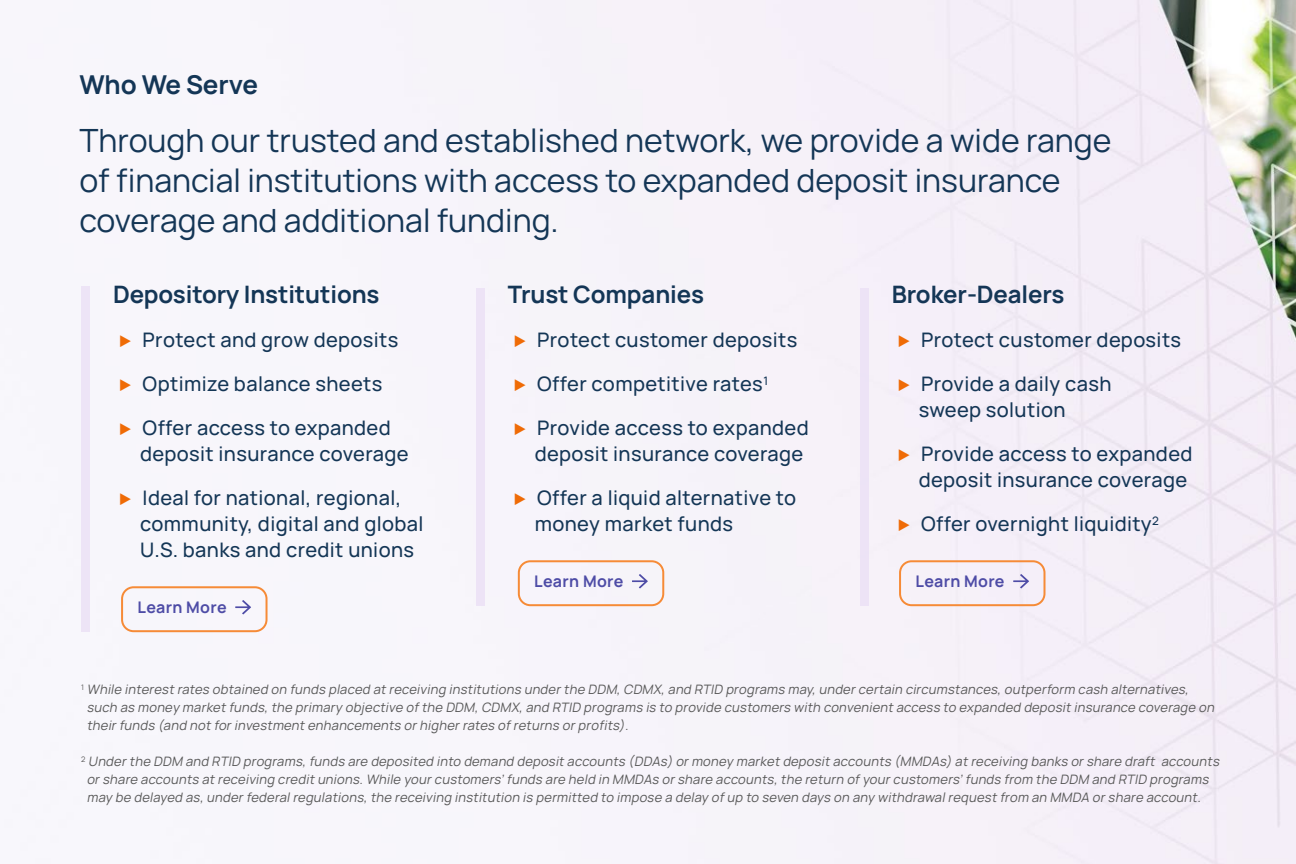
<style>
.page{position:relative;width:1296px;height:864px;background:#fff}
.page>*{position:absolute;margin:0;border:0;box-sizing:border-box;transform-origin:0 0}
.P_-_Intro{font:32px/40px "Manrope";color:#143656}
.Section_Title{font:700 26px "Manrope";letter-spacing:-.005em;color:#143656}
.Section_Title-2{font:700 24px "Manrope";letter-spacing:-.005em;color:#143656}
.Bulleted_List{font:500 20px/26px "Manrope";letter-spacing:.02em;color:#143656}
.t1{font:700 16px "Manrope";letter-spacing:.02em;color:#4e4ca6}
.Disclaimer_Text{font:italic 13px/18px "Manrope";color:#595959}
.s1{font-family:"Sarabun";font-weight:400;color:#ef6b06}
</style>
<div class="page">
<div style="left:81px;top:0;width:1215px;height:864px;background:#f6f3f9"></div>
<div style="left:81px;top:287px;width:9px;height:345px;background:#ece2f6"></div>
<div style="left:860px;top:288px;width:8px;height:318px;background:#ece2f6"></div>
<div style="left:476px;top:288px;width:8px;height:318px;background:#ece2f6"></div>
<svg style="left:235px;top:600px;width:16px;height:14px"></svg>
<div style="left:121px;top:586px;width:147px;height:46px;border:2px solid #f68b37;border-radius:12px"></div>
<svg style="left:632px;top:574px;width:16px;height:14px"></svg>
<div style="left:518px;top:560px;width:146px;height:46px;border:2px solid #f68b37;border-radius:12px"></div>
<svg style="left:1013px;top:574px;width:16px;height:14px"></svg>
<div style="left:899px;top:560px;width:147px;height:46px;border:2px solid #f68b37;border-radius:12px"></div>
<p class="Section_Title" style="left:79px;top:62px;width:180px">Who We Serve</p>
<p class="P_-_Intro" style="left:79px;top:118px;width:1034px">Through our trusted and established network, we provide a wide range of financial institutions with access to expanded deposit insurance coverage and additional funding.</p>
<p class="Section_Title-2" style="left:113px;top:275px;width:268px">Depository Institutions</p>
<p class="Bulleted_List" style="left:119px;top:326px;width:281px"><span class="s1">▶</span> Protect and grow deposits</p>
<p class="Bulleted_List" style="left:119px;top:370px;width:265px"><span class="s1">▶</span> Optimize balance sheets</p>
<p class="Bulleted_List" style="left:140px;top:414px;width:270px;text-indent:-22px"><span class="s1">▶</span> Offer access to expanded deposit insurance coverage</p>
<p class="Bulleted_List" style="left:140px;top:484px;width:285px;text-indent:-22px"><span class="s1">▶</span> Ideal for national, regional, community, digital and global<br>U.S. banks and credit unions</p>
<p class="t1" style="left:138px;top:594px;width:91px">Learn More</p>
<p class="Section_Title-2" style="left:508px;top:275px;width:198px">Trust Companies</p>
<p class="Bulleted_List" style="left:513px;top:326px;width:286px"><span class="s1">▶</span> Protect customer deposits</p>
<p class="Bulleted_List" style="left:513px;top:370px;width:256px"><span class="s1">▶</span> Offer competitive rates<sup>1</sup></p>
<p class="Bulleted_List" style="left:513px;top:414px;width:297px;text-align:right"><span class="s1">▶</span> Provide access to expanded deposit insurance coverage</p>
<p class="Bulleted_List" style="left:535px;top:484px;width:263px;text-indent:-22px"><span class="s1">▶</span> Offer a liquid alternative to money market funds</p>
<p class="t1" style="left:534px;top:568px;width:91px">Learn More</p>
<p class="Section_Title-2" style="left:892px;top:275px;width:174px">Broker-Dealers</p>
<p class="Bulleted_List" style="left:897px;top:326px;width:286px"><span class="s1">▶</span> Protect customer deposits</p>
<p class="Bulleted_List" style="left:919px;top:370px;width:194px;text-indent:-22px"><span class="s1">▶</span> Provide a daily cash sweep solution</p>
<p class="Bulleted_List" style="left:897px;top:440px;width:297px;text-align:right"><span class="s1">▶</span> Provide access to expanded deposit insurance coverage</p>
<p class="Bulleted_List" style="left:897px;top:510px;width:263px"><span class="s1">▶</span> Offer overnight liquidity<sup>2</sup></p>
<p class="t1" style="left:916px;top:568px;width:91px">Learn More</p>
<p class="Disclaimer_Text" style="left:87px;top:680px;width:1132px;text-indent:-6px"><sup>1</sup> While interest rates obtained on funds placed at receiving institutions underthe DDM,CDMX,and RTID programs may,undercertain circumstances,outperform cash alternatives, such as money market funds,the primary objective ofthe DDM,CDMX,and RTID programs is to provide customers with convenient access to expanded deposit insurance coverage on theirfunds (and not forinvestment enhancements orhigherrates ofreturns orprofits).</p>
<p class="Disclaimer_Text" style="left:87px;top:752px;width:1137px;text-indent:-6px"><sup>2</sup> Underthe DDM and RTID programs,funds are deposited into demand deposit accounts (DDAs) ormoney market deposit accounts (MMDAs) at receiving banks orshare draft accounts orshare accounts at receiving credit unions.While yourcustomers’funds are held in MMDAs orshare accounts,the return ofyourcustomers’funds from the DDM and RTID programs may be delayed as,underfederalregulations,the receiving institution is permitted to impose a delay ofup to seven days on any withdrawalrequest from an MMDA orshare account.</p>
</div>
